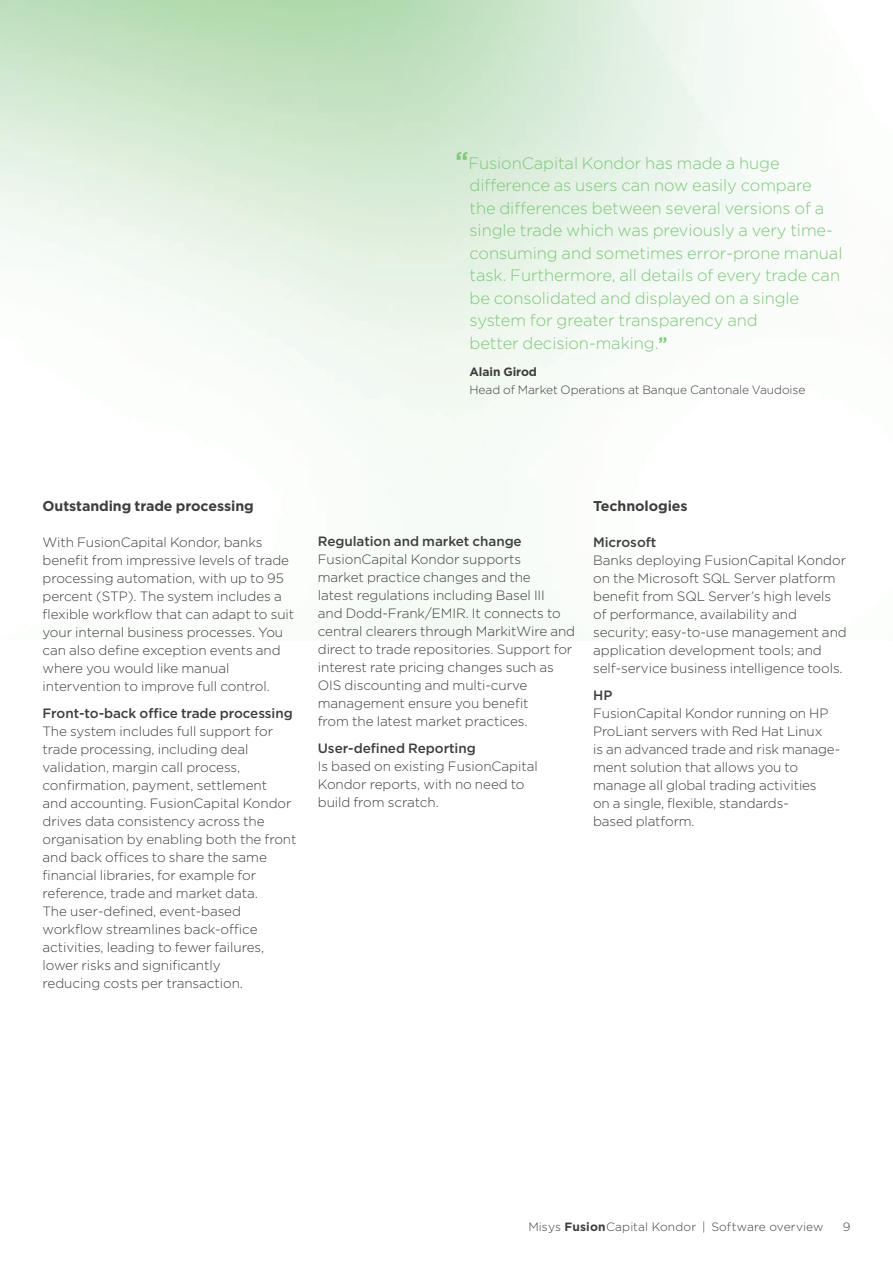
<style>
.page{position:relative;width:893px;height:1263px;background:#fff}
.page>*{position:absolute;margin:0;border:0;box-sizing:border-box;transform-origin:0 0}
.t1{font:300 16.5px/22.5px "Gotham";letter-spacing:-.005em;color:#7fc67b}
.t2{font:700 14.25px "Gotham";letter-spacing:-.005em;color:#3e3e3f}
.t3{font:300 13.5px/18px "Gotham";letter-spacing:-.005em;color:#3e3e3f}
.t4{font:500 13.5px "Gotham";letter-spacing:-.005em;color:#3e3e3f}
.t5{font:300 12px "Gotham";letter-spacing:-.005em;color:#3e3e3f}
.t6{font:700 12px "Gotham";letter-spacing:-.005em;color:#3e3e3f}
.s1{font-weight:700;font-size:24px}
.s2{font-weight:700}
</style>
<div class="page">
<p class="t1" style="left:469px;top:151px;width:374px;text-indent:-14px"><span class="s1">“</span>FusionCapital Kondor has made a huge difference as users can now easily compare<br>the differences between several versions of a single trade which was previously a very time&shy;consuming and sometimes error-prone manual task. Furthermore, all details of every trade can be consolidated and displayed on a single system for greater transparency and<br>better decision-making.<span class="s2">”</span></p>
<p class="t6" style="left:469px;top:363px;width:69px">Alain Girod</p>
<p class="t5" style="left:469px;top:382px;width:337px">Head of Market Operations at Banque Cantonale Vaudoise</p>
<p class="t2" style="left:43px;top:496px;width:213px">Outstanding trade processing</p>
<p class="t3" style="left:43px;top:532px;width:253px">With FusionCapital Kondor, banks benefit from impressive levels of trade processing automation, with up to 95 percent (STP). The system includes a flexible workflow that can adapt to suit your internal business processes. You can also define exception events and where you would like manual intervention to improve full control.</p>
<p class="t4" style="left:43px;top:704px;width:252px">Front-to-back office trade processing</p>
<p class="t3" style="left:43px;top:721px;width:255px">The system includes full support for trade processing, including deal validation, margin call process, confirmation, payment, settlement<br>and accounting. FusionCapital Kondor drives data consistency across the organisation by enabling both the front and back offices to share the same financial libraries, for example for reference, trade and market data.<br>The user-defined, event-based workflow streamlines back-office activities, leading to fewer failures, lower risks and significantly<br>reducing costs per transaction.</p>
<p class="t4" style="left:318px;top:533px;width:205px">Regulation and market change</p>
<p class="t3" style="left:318px;top:550px;width:259px">FusionCapital Kondor supports<br>market practice changes and the<br>latest regulations including Basel III<br>and Dodd-Frank/EMIR. It connects to central clearers through MarkitWire and direct to trade repositories. Support for interest rate pricing changes such as OIS discounting and multi-curve management ensure you benefit<br>from the latest market practices.</p>
<p class="t4" style="left:318px;top:740px;width:159px">User-defined Reporting</p>
<p class="t3" style="left:318px;top:757px;width:221px">Is based on existing FusionCapital<br>Kondor reports, with no need to build from scratch.</p>
<p class="t2" style="left:593px;top:496px;width:96px">Technologies</p>
<p class="t4" style="left:593px;top:533px;width:65px">Microsoft</p>
<p class="t3" style="left:593px;top:550px;width:255px">Banks deploying FusionCapital Kondor on the Microsoft SQL Server platform benefit from SQL Server’s high levels of performance, availability and security; easy-to-use management and application development tools; and self-service business intelligence tools.</p>
<p class="t4" style="left:593px;top:686px;width:21px">HP</p>
<p class="t3" style="left:593px;top:703px;width:249px">FusionCapital Kondor running on HP<br>ProLiant servers with Red Hat Linux<br>is an advanced trade and risk manage&shy;ment solution that allows you to manage all global trading activities<br>on a single, flexible, standards-<br>based platform.</p>
<p class="t5" style="left:528px;top:1219px;width:297px">Misys <span class="s2">Fusion</span>Capital Kondor | Software overview</p>
<p class="t5" style="left:843px;top:1219px;width:9px">9</p>
</div>
